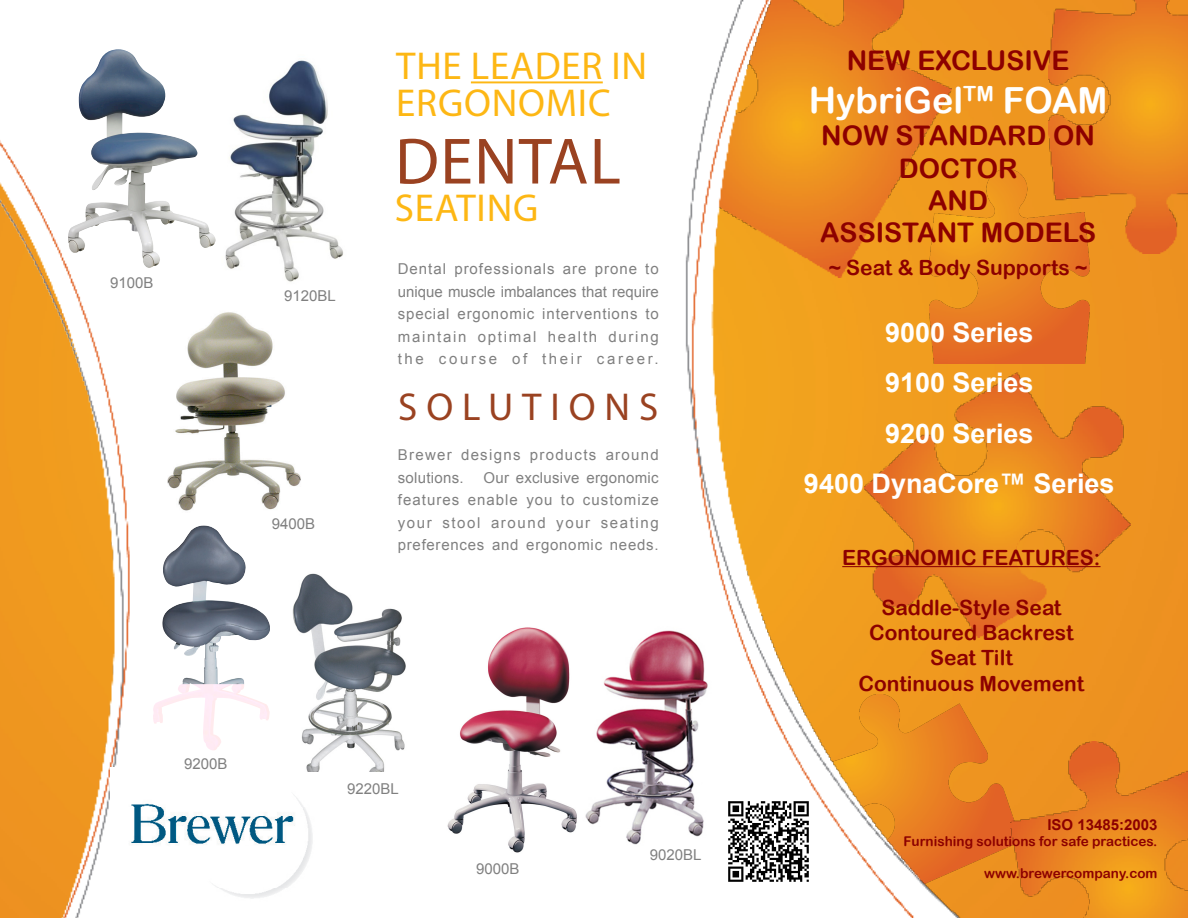
<style>
.page{position:relative;width:1188px;height:918px;background:#fff}
.page>*{position:absolute;margin:0;border:0;box-sizing:border-box;transform-origin:0 0}
.t1{font:66px "Myriad Pro";letter-spacing:.02em;color:#9a4221}
.t2{font:39px/37.5px "Myriad Pro";letter-spacing:.02em;color:#fdb714}
.t3{font:39px "Myriad Pro";letter-spacing:.23em;color:#9a4221}
.t4{font:36px "Arial Rounded MT Bold";color:#fff}
.t5{font:27px "Arial Rounded MT Bold";color:#8c0000}
.t6{font:700 27px "Arial";color:#fff}
.t7{font:21px "Arial Rounded MT Bold";color:#8c0000}
.t8{font:15px/22.5px "Arial";letter-spacing:.085em;color:#808080;text-align:justify}
.t9{font:700 15px "Arial";color:#8c0000}
.t10{font:13.5px "Arial Rounded MT Bold";color:#8c0000}
</style>
<div class="page">
<div style="left:1005px;top:0;width:183px;height:918px;background:#ee9320"></div>
<img style="left:0;top:49px;width:498px;height:869px">
<img style="left:1049px;top:0;width:139px;height:254px">
<img style="left:1005px;top:170px;width:84px;height:193px">
<img style="left:1005px;top:372px;width:126px;height:266px">
<img style="left:1005px;top:694px;width:15px;height:208px">
<img style="left:1010px;top:742px;width:178px;height:176px">
<img style="left:498px;top:0;width:507px;height:918px">
<hr style="left:471px;top:81px;width:132px;height:2px;background:#fdb714">
<hr style="left:842px;top:566px;width:259px;height:1px;background:#8c0000">
<img style="left:110px;top:767px;width:211px;height:140px">
<div style="left:188px;top:845px;width:103px;height:15px;background:#fff"></div>
<img style="left:212px;top:50px;width:155px;height:240px">
<img style="left:68px;top:51px;width:74px;height:206px">
<img style="left:427px;top:614px;width:296px;height:249px">
<img style="left:153px;top:531px;width:117px;height:220px">
<img style="left:271px;top:566px;width:139px;height:206px">
<img style="left:151px;top:303px;width:161px;height:215px">
<img style="left:727px;top:800px;width:84px;height:83px">
<p class="t8" style="left:110px;top:272px;width:45px">9100B</p>
<p class="t8" style="left:284px;top:285px;width:53px">9120BL</p>
<p class="t8" style="left:272px;top:512px;width:45px">9400B</p>
<p class="t2" style="left:396px;top:46px;width:252px">THE LEADER IN<br>ERGONOMIC</p>
<p class="t1" style="left:395px;top:121px;width:227px">DENTAL</p>
<p class="t2" style="left:395px;top:189px;width:145px">SEATING</p>
<p class="t8" style="left:398px;top:258px;width:263px">Dental professionals are prone to unique muscle imbalances that require special ergonomic interventions to maintain optimal health during the course of their career.</p>
<p class="t3" style="left:398px;top:383px;width:262px">SOLUTIONS</p>
<p class="t8" style="left:398px;top:444px;width:263px">Brewer designs products around solutions.</p>
<p class="t8" style="left:398px;top:466px;width:263px;text-indent:86px">Our exclusive ergonomic features enable you to customize your stool around your seating preferences and ergonomic needs.</p>
<p class="t8" style="left:184px;top:753px;width:45px">9200B</p>
<p class="t8" style="left:347px;top:778px;width:53px">9220BL</p>
<p class="t8" style="left:476px;top:858px;width:45px">9000B</p>
<p class="t8" style="left:650px;top:844px;width:53px">9020BL</p>
<p class="t5" style="left:847px;top:44px;width:224px">NEW EXCLUSIVE</p>
<p class="t4" style="left:809px;top:79px;width:300px">HybriGel<sup>TM</sup> FOAM</p>
<p class="t5" style="left:821px;top:120px;width:275px">NOW STANDARD ON</p>
<p class="t5" style="left:899px;top:152px;width:120px">DOCTOR</p>
<p class="t5" style="left:928px;top:184px;width:61px">AND</p>
<p class="t5" style="left:820px;top:217px;width:277px">ASSISTANT MODELS</p>
<p class="t7" style="left:829px;top:255px;width:260px">~ Seat &amp; Body Supports ~</p>
<p class="t6" style="left:885px;top:314px;width:150px">9000 Series</p>
<p class="t6" style="left:885px;top:365px;width:150px">9100 Series</p>
<p class="t6" style="left:885px;top:415px;width:150px">9200 Series</p>
<p class="t6" style="left:804px;top:466px;width:312px">9400 DynaCore™ Series</p>
<p class="t7" style="left:842px;top:545px;width:260px">ERGONOMIC FEATURES:</p>
<p class="t7" style="left:881px;top:595px;width:182px">Saddle-Style Seat</p>
<p class="t7" style="left:869px;top:620px;width:206px">Contoured Backrest</p>
<p class="t7" style="left:930px;top:645px;width:84px">Seat Tilt</p>
<p class="t7" style="left:859px;top:671px;width:227px">Continuous Movement</p>
<p class="t9" style="left:1047px;top:814px;width:112px">ISO 13485:2003</p>
<p class="t10" style="left:903px;top:833px;width:256px">Furnishing solutions for safe practices.</p>
<p class="t10" style="left:984px;top:865px;width:175px">www.brewercompany.com</p>
</div>
